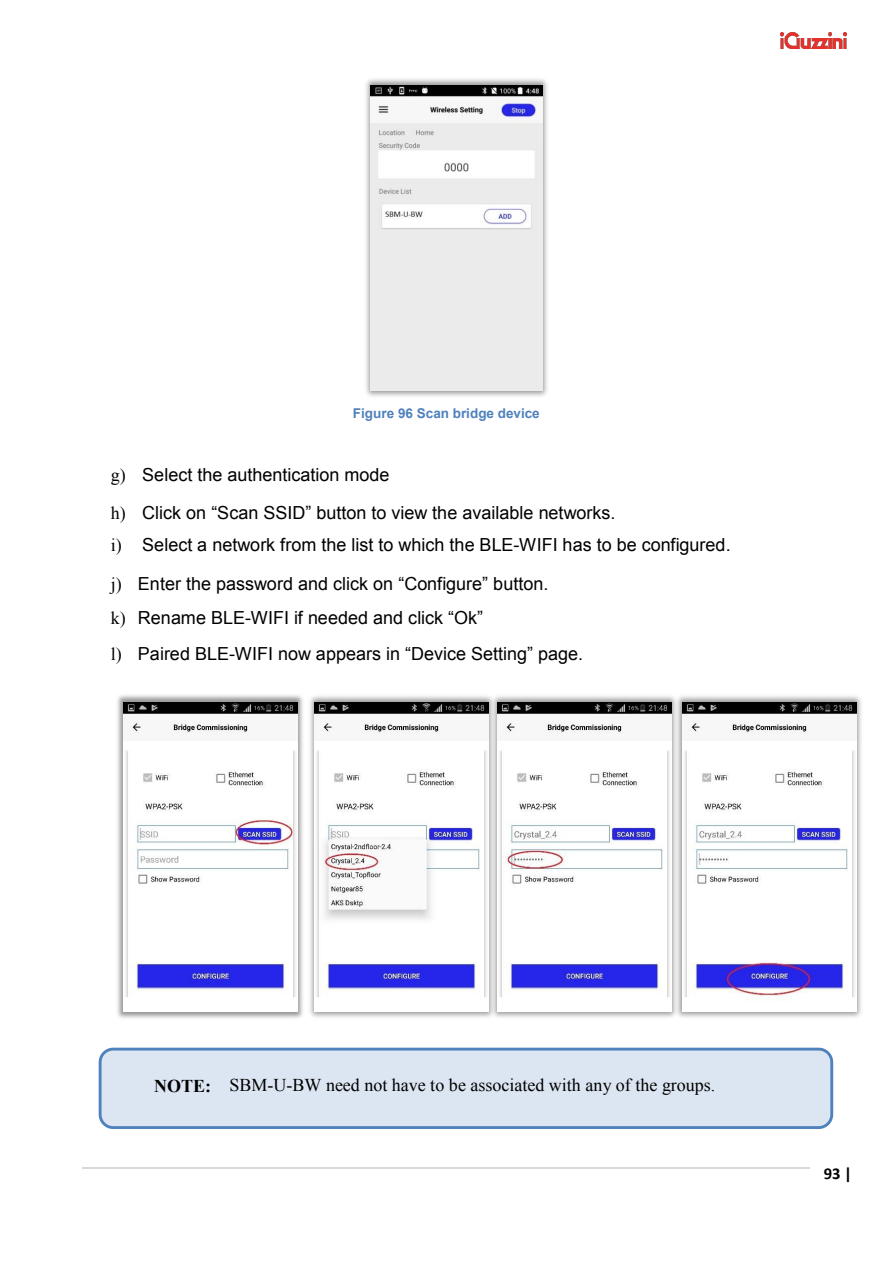
<style>
.page{position:relative;width:893px;height:1263px;background:#fff}
.page>*{position:absolute;margin:0;border:0;box-sizing:border-box;transform-origin:0 0}
.t1{font:18px/38.5px "Arial";color:#000}
.t2{font:18px "Times New Roman";color:#000}
.t3{font:700 16.5px "Calibri";color:#000}
.t4{font:700 13.5px "Arial";color:#4f81bd}
.s1{font-family:"Times New Roman"}
.s2{font-weight:700}
</style>
<div class="page">
<hr style="left:83px;top:1167px;width:727px;height:1px;background:#d9d9d9">
<img style="left:781px;top:33px;width:65px;height:15px">
<img style="left:366px;top:79px;width:181px;height:318px">
<img style="left:370px;top:85px;width:173px;height:305px">
<img style="left:117px;top:695px;width:372px;height:323px">
<img style="left:123px;top:702px;width:174px;height:309px">
<img style="left:315px;top:702px;width:174px;height:309px">
<img style="left:489px;top:696px;width:184px;height:322px">
<img style="left:498px;top:702px;width:174px;height:309px">
<img style="left:673px;top:696px;width:188px;height:322px">
<img style="left:683px;top:702px;width:173px;height:309px">
<div style="left:100px;top:1049px;width:732px;height:78px;background:#dce6f2;border-radius:13px"></div>
<div style="left:99px;top:1048px;width:734px;height:81px;border:3px solid #4f81bd;border-radius:13px"></div>
<img style="left:829px;top:1075px;width:5px;height:27px">
<p class="t4" style="left:353px;top:404px;width:188px">Figure 96 Scan bridge device</p>
<p class="t1" style="left:111px;top:455px;width:506px"><span class="s1">g)</span> Select the authentication mode<br><span class="s1">h)</span> Click on “Scan SSID” button to view the available networks.</p>
<p class="t1" style="left:111px;top:525px;width:621px"><span class="s1">i)</span> Select a network from the list to which the BLE-WIFI has to be configured. <span class="s1">j)</span> Enter the password and click on “Configure” button.</p>
<p class="t1" style="left:111px;top:599px;width:474px;line-height:36.6px"><span class="s1">k)</span> Rename BLE-WIFI if needed and click “Ok”<br><span class="s1">l)</span> Paired BLE-WIFI now appears in “Device Setting” page.</p>
<p class="t2" style="left:154px;top:1073px;width:563px"><span class="s2">NOTE:</span> SBM-U-BW need not have to be associated with any of the groups.</p>
<p class="t3" style="left:824px;top:1163px;width:30px">93|</p>
</div>
